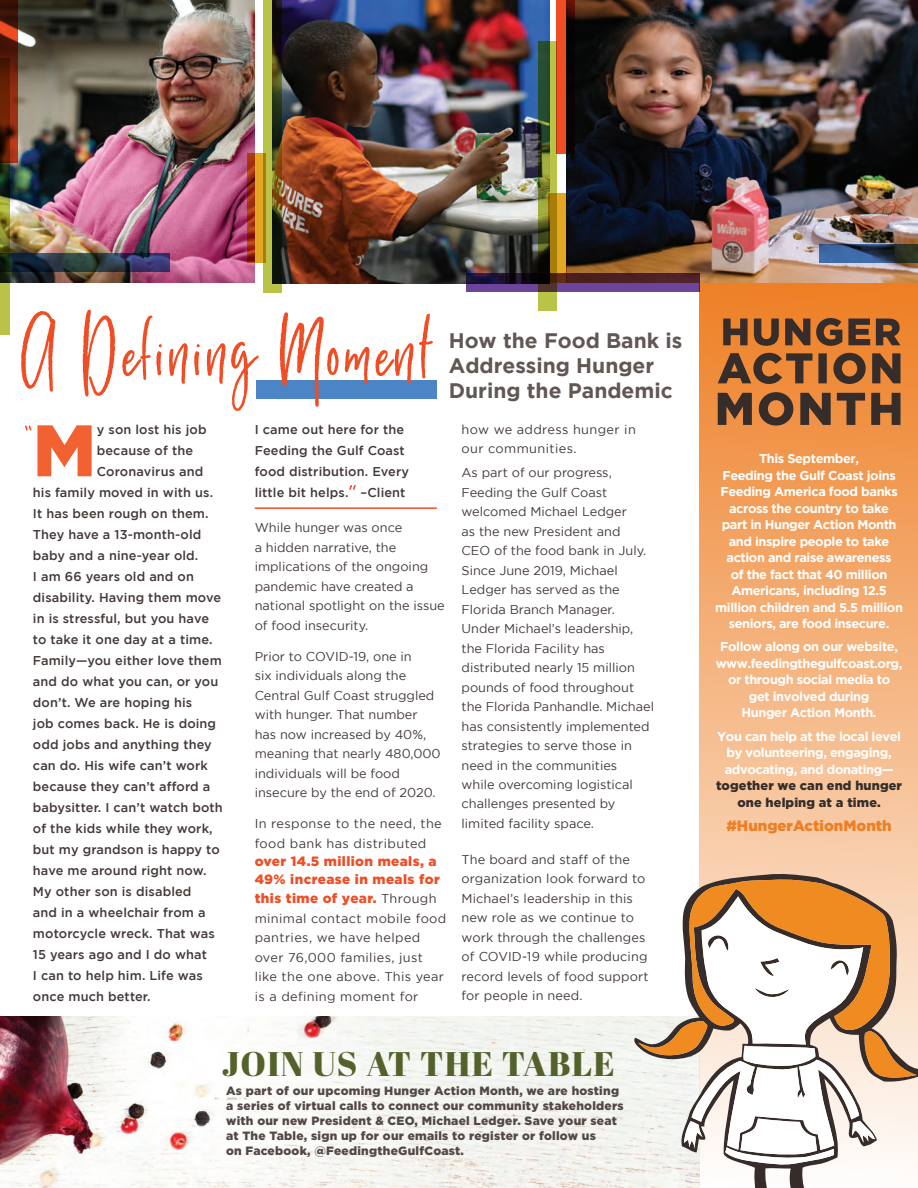
<style>
.page{position:relative;width:918px;height:1188px;background:#fff}
.page>*{position:absolute;margin:0;border:0;box-sizing:border-box;transform-origin:0 0}
.t1{font:111.3px "Milano Sky";letter-spacing:.03em;color:#f04d24}
.t2{font:900 72.75px "Gotham";color:#f16132}
.t3{font:34.2px "Abril Fatface";letter-spacing:.04em;color:#53622b}
.t4{font:700 21px/25.2px "Gotham";color:#615754}
.t5{font:900 15px "Gotham";color:#ee7e23}
.t6{font:900 13.5px/18px "Gotham";letter-spacing:.03em;color:#f04d24}
.t7{font:12.75px/19.5px "Gotham";color:#433a38}
.t8{font:500 12.75px/21px "Gotham";letter-spacing:.01em;color:#433a38}
.t9{font:700 12.75px/16.5px "Gotham";letter-spacing:-.03em;color:#fff;text-align:center}
.t10{font:12.75px/19.5px "Gotham";letter-spacing:.03em;color:#433a38}
.t11{font:900 12.75px/16.5px "Gotham";letter-spacing:.01em;color:#362d2b;text-align:center}
.t12{font:900 12px/15px "Gotham";letter-spacing:.02em;color:#524845}
.s1{font-weight:400;font-size:12.75px;color:#433a38}
</style>
<div class="page">
<img style="left:0;top:1016px;width:633px;height:172px">
<svg style="left:700px;top:283px;width:218px;height:590px;background:#f3ac72"></svg>
<svg style="left:633px;top:873px;width:285px;height:315px"></svg>
<svg style="left:638px;top:879px;width:279px;height:287px"></svg>
<img style="left:566px;top:0;width:352px;height:283px">
<img style="left:9px;top:0;width:245px;height:283px">
<img style="left:281px;top:0;width:269px;height:283px">
<svg style="left:263px;top:0;width:18px;height:293px;background:#74762b"></svg>
<svg style="left:0;top:163px;width:9px;height:172px"></svg>
<svg style="left:539px;top:42px;width:18px;height:269px;background:#6b7b33"></svg>
<svg style="left:549px;top:194px;width:18px;height:79px"></svg>
<svg style="left:247px;top:154px;width:18px;height:109px;background:#bd6d17"></svg>
<svg style="left:556px;top:0;width:18px;height:154px;background:#892b13"></svg>
<svg style="left:0;top:0;width:18px;height:163px;background:#6b210a"></svg>
<svg style="left:466px;top:273px;width:234px;height:18px;background:#4c2a50"></svg>
<div style="left:256px;top:380px;width:181px;height:18px;background:#4c85c5"></div>
<svg style="left:0;top:253px;width:170px;height:18px;background:#273446"></svg>
<svg style="left:819px;top:244px;width:99px;height:18px;background:#2f4867"></svg>
<hr style="left:255px;top:507px;width:182px;height:2px;background:#f04d24">
<svg style="left:723px;top:318px;width:178px;height:28px;background:#86532d"></svg>
<svg style="left:718px;top:353px;width:183px;height:31px;background:#915b31"></svg>
<svg style="left:718px;top:392px;width:183px;height:34px;background:#8c5b35"></svg>
<svg style="left:349px;top:485px;width:7px;height:5px"></svg>
<svg style="left:25px;top:426px;width:7px;height:5px"></svg>
<h1 class="t1" style="left:19px;top:291px;width:411px">A Defining Moment</h1>
<h3 class="t4" style="left:449px;top:327px;width:235px">How the Food Bank is<br>Addressing Hunger<br>During the Pandemic</h3>
<h2 class="t2" style="left:33px;top:408px;width:65px">M</h2>
<p class="t8" style="left:97px;top:419px;width:111px">y son lost his job</p>
<p class="t8" style="left:97px;top:440px;width:98px">because of the</p>
<p class="t8" style="left:97px;top:461px;width:108px">Coronavirus and</p>
<p class="t8" style="left:33px;top:482px;width:182px">his family moved in with us.</p>
<p class="t8" style="left:33px;top:503px;width:177px">It has been rough on them.</p>
<p class="t8" style="left:33px;top:524px;width:170px">They have a 13-month-old</p>
<p class="t8" style="left:33px;top:545px;width:167px">baby and a nine-year old.</p>
<p class="t8" style="left:33px;top:566px;width:163px">I am 66 years old and on</p>
<p class="t8" style="left:33px;top:587px;width:190px">disability. Having them move</p>
<p class="t8" style="left:33px;top:608px;width:178px">in is stressful, but you have</p>
<p class="t8" style="left:33px;top:629px;width:181px">to take it one day at a time.</p>
<p class="t8" style="left:33px;top:650px;width:190px">Family—you either love them</p>
<p class="t8" style="left:33px;top:671px;width:187px">and do what you can, or you</p>
<p class="t8" style="left:33px;top:692px;width:161px">don’t. We are hoping his</p>
<p class="t8" style="left:33px;top:713px;width:185px">job comes back. He is doing</p>
<p class="t8" style="left:33px;top:734px;width:180px">odd jobs and anything they</p>
<p class="t8" style="left:33px;top:755px;width:176px">can do. His wife can’t work</p>
<p class="t8" style="left:33px;top:776px;width:179px">because they can’t afford a</p>
<p class="t8" style="left:33px;top:797px;width:191px">babysitter. I can’t watch both</p>
<p class="t8" style="left:33px;top:818px;width:181px">of the kids while they work,</p>
<p class="t8" style="left:33px;top:839px;width:188px">but my grandson is happy to</p>
<p class="t8" style="left:33px;top:860px;width:175px">have me around right now.</p>
<p class="t8" style="left:33px;top:881px;width:160px">My other son is disabled</p>
<p class="t8" style="left:33px;top:902px;width:174px">and in a wheelchair from a</p>
<p class="t8" style="left:33px;top:923px;width:183px">motorcycle wreck. That was</p>
<p class="t8" style="left:33px;top:944px;width:175px">15 years ago and I do what</p>
<p class="t8" style="left:33px;top:965px;width:171px">I can to help him. Life was</p>
<p class="t8" style="left:33px;top:986px;width:119px">once much better.</p>
<p class="t8" style="left:255px;top:418px;width:156px">I came out here for the<br>Feeding the Gulf Coast food distribution. Every little bit helps. –Client</p>
<p class="t7" style="left:255px;top:518px;width:192px">While hunger was once<br>a hidden narrative, the implications of the ongoing pandemic have created a national spotlight on the issue of food insecurity.</p>
<p class="t7" style="left:255px;top:646px;width:188px">Prior to COVID-19, one in<br>six individuals along the<br>Central Gulf Coast struggled with hunger. That number has now increased by 40%, meaning that nearly 480,000 individuals will be food insecure by the end of 2020.</p>
<p class="t10" style="left:255px;top:814px;width:189px">In response to the need, the food bank has distributed</p>
<p class="t6" style="left:255px;top:852px;width:187px">over 14.5 million meals, a<br>49% increase in meals for</p>
<p class="t6" style="left:255px;top:889px;width:183px">this time of year. <span class="s1">Through</span></p>
<p class="t10" style="left:255px;top:908px;width:193px">minimal contact mobile food pantries, we have helped over 76,000 families, just like the one above. This year is a defining moment for</p>
<p class="t10" style="left:462px;top:419px;width:176px">how we address hunger in our communities.</p>
<p class="t7" style="left:462px;top:463px;width:194px">As part of our progress,<br>Feeding the Gulf Coast welcomed Michael Ledger<br>as the new President and<br>CEO of the food bank in July.<br>Since June 2019, Michael<br>Ledger has served as the<br>Florida Branch Manager.<br>Under Michael’s leadership, the Florida Facility has distributed nearly 15 million pounds of food throughout the Florida Panhandle. Michael has consistently implemented strategies to serve those in need in the communities<br>while overcoming logistical challenges presented by limited facility space.</p>
<p class="t7" style="left:462px;top:849px;width:189px">The board and staff of the organization look forward to<br>Michael’s leadership in this new role as we continue to work through the challenges of COVID-19 while producing record levels of food support for people in need.</p>
<h3 class="t3" style="left:222px;top:1040px;width:395px">JOIN US AT THE TABLE</h3>
<p class="t12" style="left:226px;top:1083px;width:399px">As part of our upcoming Hunger Action Month, we are hosting a series of virtual calls to connect our community stakeholders with our new President &amp; CEO, Michael Ledger. Save your seat at The Table, sign up for our emails to register or follow us<br>on Facebook, @FeedingtheGulfCoast.</p>
<p class="t9" style="left:715px;top:450px;width:189px">This September,<br>Feeding the Gulf Coast joins<br>Feeding America food banks across the country to take part in Hunger Action Month and inspire people to take action and raise awareness<br>of the fact that 40 million<br>Americans, including 12.5 million children and 5.5 million seniors, are food insecure.</p>
<p class="t9" style="left:716px;top:638px;width:188px">Follow along on our website, www.feedingthegulfcoast.org, or through social media to<br>get involved during<br>Hunger Action Month.</p>
<p class="t9" style="left:717px;top:728px;width:185px">You can help at the local level by volunteering, engaging, advocating, and donating—</p>
<p class="t11" style="left:716px;top:777px;width:187px">together we can end hunger one helping at a time.</p>
<p class="t5" style="left:726px;top:818px;width:167px">#HungerActionMonth</p>
</div>
